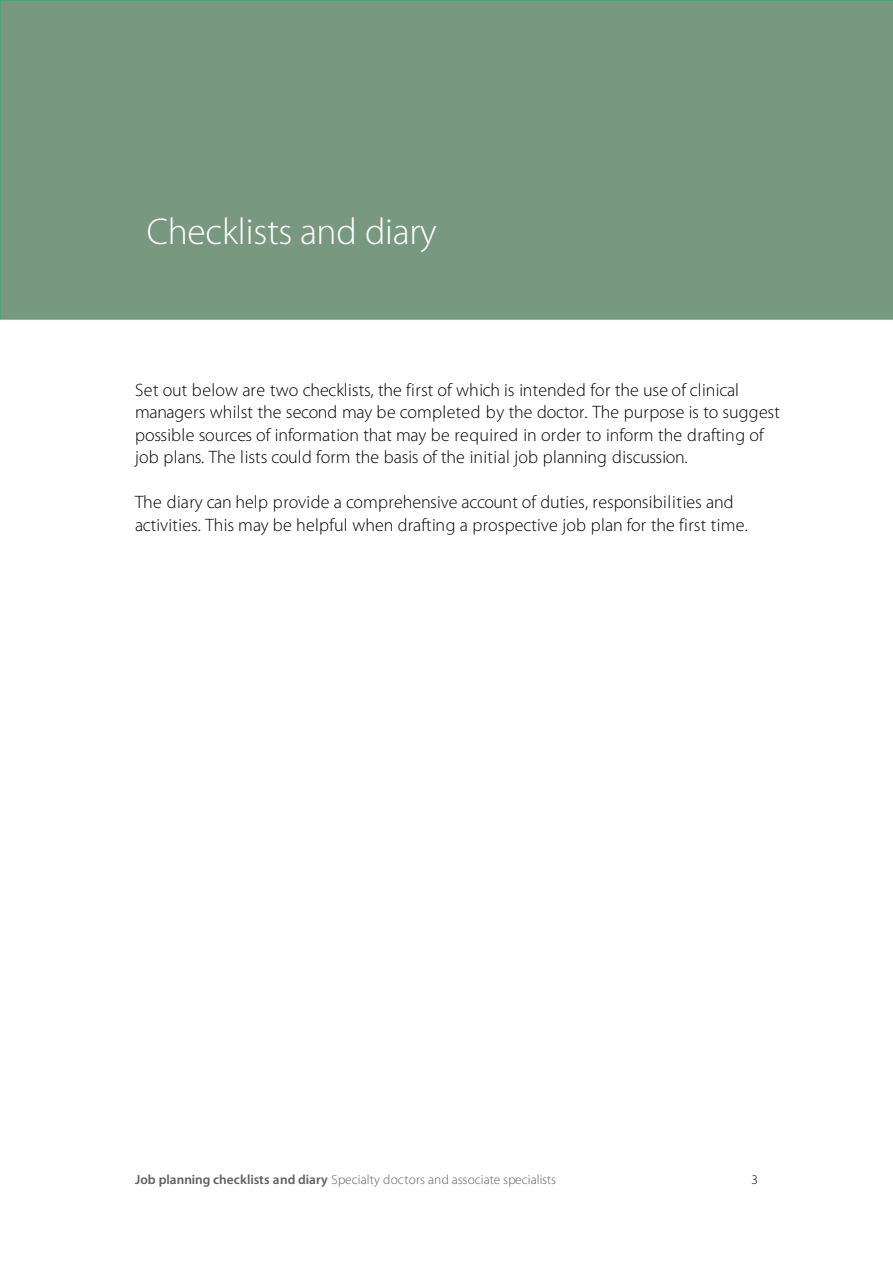
<style>
.page{position:relative;width:893px;height:1263px;background:#fff}
.page>*{position:absolute;margin:0;border:0;box-sizing:border-box;transform-origin:0 0}
.t1{font:300 37.5px "Myriad Pro";letter-spacing:-.005em;color:#fff}
.t2{font:300 18px/22.5px "Myriad Pro";letter-spacing:.005em;color:#000}
.t3{font:300 13.35px "Myriad Pro";letter-spacing:.005em;color:#5f5f5f}
.t4{font:300 13.35px "Myriad Pro";color:#000}
.s1{font-weight:600}
</style>
<div class="page">
<div style="left:0;top:0;width:893px;height:319px;background:#789980"></div>
<div style="left:129px;top:211px;width:674px;height:81px;background:#789980"></div>
<h1 class="t1" style="left:147px;top:217px;width:291px">Checklists and diary</h1>
<p class="t2" style="left:135px;top:380px;width:646px">Set out below are two checklists, the first of which is intended for the use of clinical managers whilst the second may be completed by the doctor. The purpose is to suggest possible sources of information that may be required in order to inform the drafting of job plans. The lists could form the basis of the initial job planning discussion.</p>
<p class="t2" style="left:135px;top:493px;width:614px">The diary can help provide a comprehensive account of duties, responsibilities and activities. This may be helpful when drafting a prospective job plan for the first time.</p>
<p class="t3" style="left:135px;top:1174px;width:423px"><span class="s1">Job planning checklists and diary</span> Specialty doctors and associate specialists</p>
<p class="t4" style="left:751px;top:1174px;width:8px">3</p>
</div>
